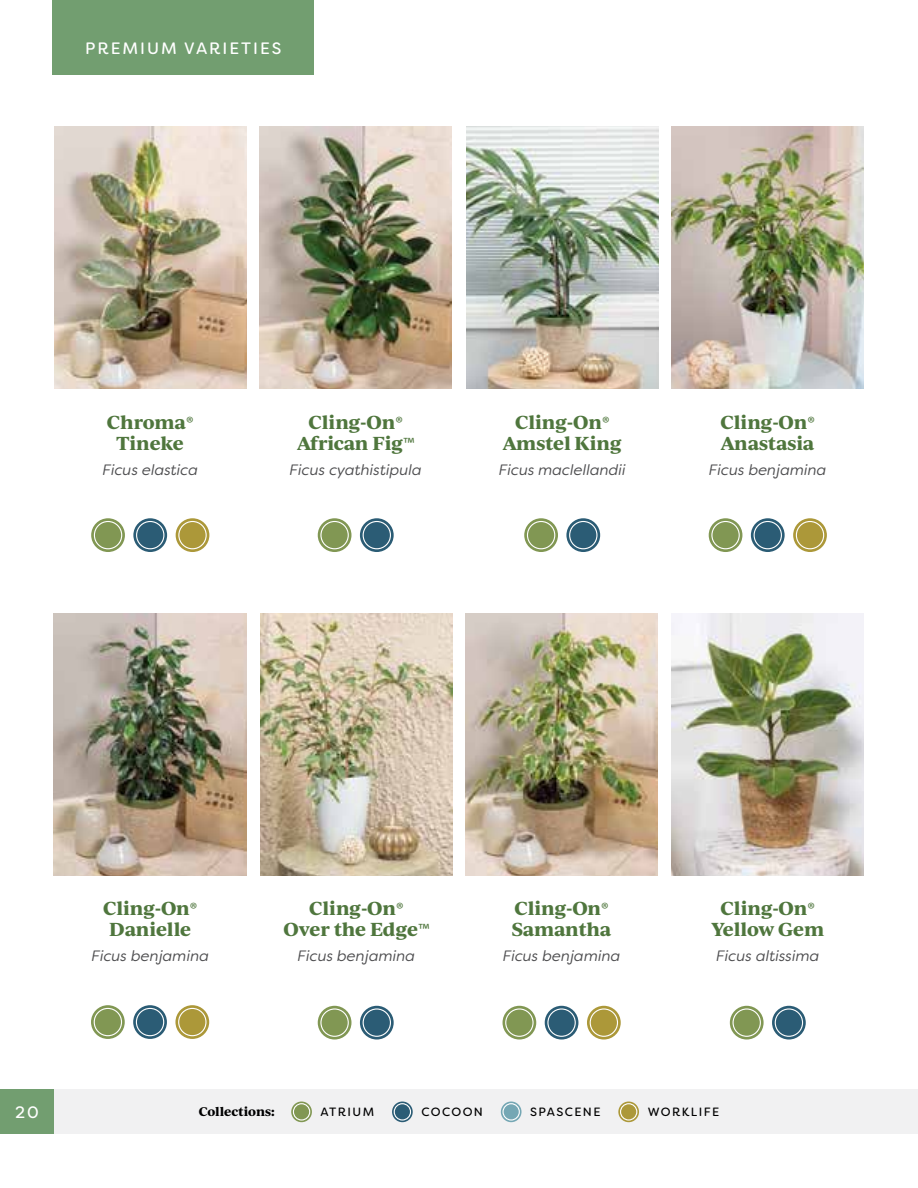
<style>
.page{position:relative;width:918px;height:1188px;background:#fff}
.page>*{position:absolute;margin:0;border:0;box-sizing:border-box;transform-origin:0 0}
.t1{font:700 18px/21.6px "Ivy Journal";letter-spacing:-.01em;color:#4f763d;text-align:center}
.t2{font:16.5px "Filson Soft";letter-spacing:.12em;color:#fff}
.t3{font:italic 15px "Filson Soft";color:#4d4d4f}
.t4{font:12px "Filson Soft";letter-spacing:.12em;color:#000}
.t5{font:700 12px "Ivy Journal";letter-spacing:-.005em;color:#000}
.s1{font-family:"Myriad Pro";font-weight:400}
</style>
<div class="page">
<div style="left:0;top:1090px;width:54px;height:44px;background:#729e70"></div>
<div style="left:54px;top:1090px;width:864px;height:44px;background:#f1f1f2"></div>
<div style="left:53px;top:0;width:261px;height:75px;background:#729e70"></div>
<svg style="left:291px;top:1102px;width:21px;height:20px"></svg>
<div style="left:293px;top:1103px;width:17px;height:18px;border:1px solid #fff;border-radius:50%"></div>
<svg style="left:501px;top:1102px;width:21px;height:20px"></svg>
<div style="left:502px;top:1103px;width:18px;height:18px;border:1px solid #fff;border-radius:50%"></div>
<svg style="left:392px;top:1102px;width:21px;height:20px"></svg>
<div style="left:394px;top:1103px;width:17px;height:18px;border:1px solid #fff;border-radius:50%"></div>
<svg style="left:618px;top:1102px;width:21px;height:20px"></svg>
<div style="left:621px;top:1104px;width:16px;height:16px;background:#ac9839;border-radius:50%"></div>
<div style="left:620px;top:1103px;width:17px;height:18px;border:1px solid #fff;border-radius:50%"></div>
<svg style="left:360px;top:518px;width:34px;height:34px"></svg>
<div style="left:363px;top:521px;width:28px;height:28px;border:1px solid #fff;border-radius:50%"></div>
<svg style="left:318px;top:518px;width:33px;height:34px"></svg>
<div style="left:320px;top:521px;width:29px;height:28px;border:1px solid #fff;border-radius:50%"></div>
<img style="left:260px;top:126px;width:192px;height:262px">
<svg style="left:793px;top:518px;width:34px;height:34px"></svg>
<div style="left:796px;top:522px;width:28px;height:27px;background:#ac9839;border-radius:50%"></div>
<div style="left:796px;top:521px;width:28px;height:28px;border:1px solid #fff;border-radius:50%"></div>
<svg style="left:751px;top:518px;width:34px;height:34px"></svg>
<div style="left:754px;top:521px;width:28px;height:28px;border:1px solid #fff;border-radius:50%"></div>
<img style="left:671px;top:126px;width:193px;height:262px">
<div style="left:709px;top:518px;width:33px;height:34px;background:#819753;border-radius:50%"></div>
<div style="left:711px;top:521px;width:29px;height:28px;border:1px solid #fff;border-radius:50%"></div>
<img style="left:466px;top:126px;width:192px;height:262px">
<svg style="left:566px;top:518px;width:34px;height:34px"></svg>
<div style="left:569px;top:521px;width:29px;height:28px;border:1px solid #fff;border-radius:50%"></div>
<svg style="left:524px;top:518px;width:34px;height:34px"></svg>
<div style="left:527px;top:521px;width:28px;height:28px;border:1px solid #fff;border-radius:50%"></div>
<svg style="left:175px;top:1005px;width:34px;height:34px"></svg>
<div style="left:179px;top:1008px;width:27px;height:28px;background:#ac9839;border-radius:50%"></div>
<div style="left:178px;top:1008px;width:29px;height:28px;border:1px solid #fff;border-radius:50%"></div>
<img style="left:54px;top:613px;width:192px;height:262px">
<svg style="left:133px;top:1005px;width:34px;height:34px"></svg>
<div style="left:136px;top:1008px;width:28px;height:28px;border:1px solid #fff;border-radius:50%"></div>
<svg style="left:91px;top:1005px;width:34px;height:34px"></svg>
<div style="left:94px;top:1008px;width:28px;height:28px;border:1px solid #fff;border-radius:50%"></div>
<img style="left:260px;top:613px;width:193px;height:262px">
<svg style="left:360px;top:1006px;width:34px;height:34px"></svg>
<div style="left:363px;top:1009px;width:27px;height:27px;background:#2b5c75;border-radius:50%"></div>
<div style="left:363px;top:1008px;width:28px;height:29px;border:1px solid #fff;border-radius:50%"></div>
<svg style="left:318px;top:1006px;width:33px;height:34px"></svg>
<div style="left:321px;top:1009px;width:27px;height:27px;background:#819753;border-radius:50%"></div>
<div style="left:320px;top:1008px;width:29px;height:29px;border:1px solid #fff;border-radius:50%"></div>
<svg style="left:587px;top:1006px;width:34px;height:34px"></svg>
<div style="left:590px;top:1009px;width:27px;height:27px;background:#ac9839;border-radius:50%"></div>
<div style="left:590px;top:1008px;width:28px;height:29px;border:1px solid #fff;border-radius:50%"></div>
<img style="left:465px;top:613px;width:193px;height:262px">
<div style="left:545px;top:1006px;width:33px;height:34px;background:#2b5c75;border-radius:50%"></div>
<div style="left:547px;top:1008px;width:29px;height:29px;border:1px solid #fff;border-radius:50%"></div>
<div style="left:503px;top:1006px;width:33px;height:34px;background:#819753;border-radius:50%"></div>
<div style="left:505px;top:1008px;width:29px;height:29px;border:1px solid #fff;border-radius:50%"></div>
<svg style="left:772px;top:1006px;width:34px;height:34px"></svg>
<div style="left:775px;top:1008px;width:28px;height:29px;border:1px solid #fff;border-radius:50%"></div>
<img style="left:672px;top:613px;width:192px;height:262px">
<svg style="left:730px;top:1006px;width:34px;height:34px"></svg>
<div style="left:733px;top:1008px;width:28px;height:29px;border:1px solid #fff;border-radius:50%"></div>
<svg style="left:176px;top:518px;width:33px;height:34px"></svg>
<div style="left:179px;top:522px;width:27px;height:27px;background:#ac9839;border-radius:50%"></div>
<div style="left:178px;top:521px;width:29px;height:28px;border:1px solid #fff;border-radius:50%"></div>
<img style="left:54px;top:126px;width:192px;height:262px">
<svg style="left:133px;top:518px;width:34px;height:34px"></svg>
<div style="left:136px;top:521px;width:28px;height:28px;border:1px solid #fff;border-radius:50%"></div>
<svg style="left:91px;top:518px;width:34px;height:34px"></svg>
<div style="left:94px;top:521px;width:28px;height:28px;border:1px solid #fff;border-radius:50%"></div>
<p class="t2" style="left:85px;top:38px;width:198px">PREMIUM VARIETIES</p>
<p class="t1" style="left:107px;top:410px;width:88px">Chroma<span class="s1">®<br></span>Tineke</p>
<p class="t3" style="left:102px;top:460px;width:97px">Ficus elastica</p>
<p class="t1" style="left:297px;top:410px;width:119px">Cling-On<span class="s1">®<br></span>African Fig<span class="s1">™</span></p>
<p class="t3" style="left:290px;top:460px;width:134px">Ficus cyathistipula</p>
<p class="t1" style="left:503px;top:410px;width:120px">Cling-On<span class="s1">®<br></span>Amstel King</p>
<p class="t3" style="left:499px;top:460px;width:129px">Ficus maclellandii</p>
<p class="t1" style="left:721px;top:410px;width:96px;text-align:left">Cling-On<span class="s1">®<br></span>Anastasia</p>
<p class="t3" style="left:709px;top:460px;width:119px">Ficus benjamina</p>
<p class="t1" style="left:103px;top:896px;width:96px">Cling-On<span class="s1">®<br></span>Danielle</p>
<p class="t3" style="left:91px;top:946px;width:119px">Ficus benjamina</p>
<p class="t1" style="left:283px;top:896px;width:147px">Cling-On<span class="s1">®<br></span>Over the Edge<span class="s1">™</span></p>
<p class="t3" style="left:298px;top:946px;width:119px">Ficus benjamina</p>
<p class="t1" style="left:512px;top:896px;width:101px;text-align:left">Cling-On<span class="s1">®<br></span>Samantha</p>
<p class="t3" style="left:503px;top:946px;width:119px">Ficus benjamina</p>
<p class="t1" style="left:711px;top:896px;width:115px">Cling-On<span class="s1">®<br></span>Yellow Gem</p>
<p class="t3" style="left:716px;top:946px;width:105px">Ficus altissima</p>
<p class="t2" style="left:15px;top:1101px;width:25px">20</p>
<p class="t5" style="left:199px;top:1103px;width:78px">Collections:</p>
<p class="t4" style="left:321px;top:1104px;width:55px">ATRIUM</p>
<p class="t4" style="left:421px;top:1104px;width:63px">COCOON</p>
<p class="t4" style="left:530px;top:1104px;width:72px">SPASCENE</p>
<p class="t4" style="left:648px;top:1104px;width:73px">WORKLIFE</p>
</div>
